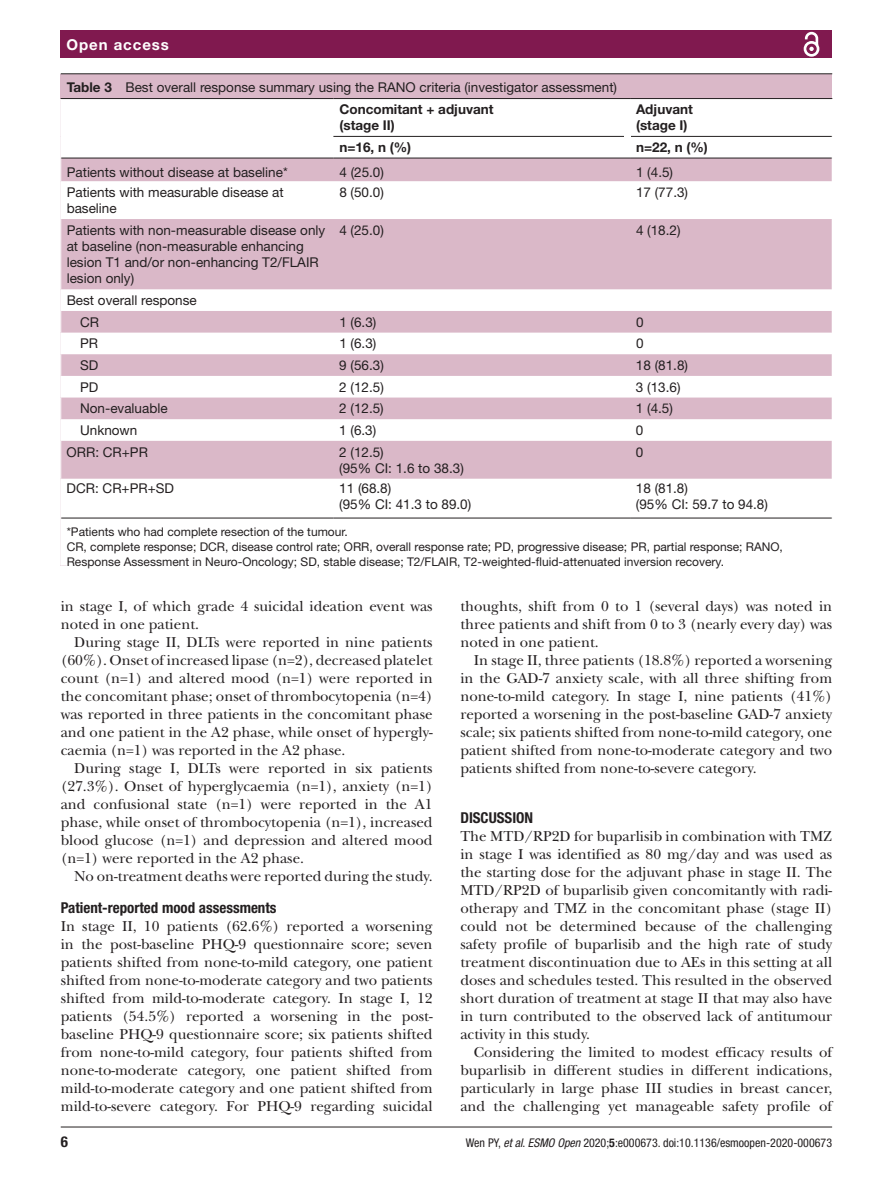
<style>
.page{position:relative;width:893px;height:1191px;background:#fff}
.page>*{position:absolute;margin:0;border:0;box-sizing:border-box;transform-origin:0 0}
.t1{font:15px/18px "New Baskerville";color:#231f20;text-align:justify}
.t2{font:700 condensed 15px "Helvetica Neue LT Std";color:#231f20}
.t3{font:700 15px "Helvetica Neue LT Std";letter-spacing:.065em;color:#fff}
.t4{font:13.5px/16.2px "Helvetica Neue LT Std";color:#231f20}
.t5{font:700 13.5px/16.2px "Helvetica Neue LT Std";color:#231f20}
.t6{font:12px/15px "Helvetica Neue LT Std";color:#231f20}
.t7{font:condensed 12px "Helvetica Neue LT Std";color:#231f20}
.s1{font-weight:700}
.s2{font-style:italic}
</style>
<div class="page">
<div style="left:61px;top:31px;width:771px;height:27px;background:#80194f"></div>
<hr style="left:61px;top:1126px;width:771px;height:1px;background:#231f20">
<svg style="left:803px;top:31px;width:17px;height:26px"></svg>
<div style="left:61px;top:74px;width:771px;height:491px;background:#dab8c8"></div>
<hr style="left:61px;top:73px;width:771px;height:1px;background:#231f20">
<svg style="left:61px;top:99px;width:771px;height:466px;fill:#fff"></svg>
<hr style="left:61px;top:158px;width:272px;height:1px;background:#231f20">
<hr style="left:61px;top:98px;width:272px;height:1px;background:#231f20">
<hr style="left:333px;top:98px;width:297px;height:1px;background:#231f20">
<hr style="left:630px;top:98px;width:202px;height:1px;background:#231f20">
<hr style="left:333px;top:136px;width:297px;height:1px;background:#231f20">
<hr style="left:333px;top:158px;width:297px;height:1px;background:#231f20">
<hr style="left:630px;top:136px;width:202px;height:1px;background:#231f20">
<hr style="left:630px;top:158px;width:202px;height:1px;background:#231f20">
<hr style="left:333px;top:517px;width:297px;height:1px;background:#231f20">
<hr style="left:61px;top:517px;width:272px;height:1px;background:#231f20">
<hr style="left:630px;top:517px;width:202px;height:1px;background:#231f20">
<svg style="left:60px;top:136px;width:1px;height:45px"></svg>
<svg style="left:60px;top:289px;width:1px;height:152px"></svg>
<hr style="left:67px;top:535px;width:765px;height:1px;background:#fff">
<svg style="left:624px;top:134px;width:6px;height:5px"></svg>
<p class="t3" style="left:66px;top:35px;width:104px">Open access</p>
<p class="t4" style="left:339px;top:76px;width:279px;line-height:22px;text-indent:-273px"><span class="s1">Table 3</span> Best overall response summary using the RANO criteria (investigator assessment)<br><span class="s1">Concomitant + adjuvant</span></p>
<p class="t5" style="left:339px;top:117px;width:57px">(stage II)</p>
<p class="t5" style="left:636px;top:101px;width:58px">Adjuvant (stage I)</p>
<p class="t5" style="left:339px;top:139px;width:73px">n=16, n (%)</p>
<p class="t5" style="left:636px;top:139px;width:73px">n=22, n (%)</p>
<p class="t4" style="left:67px;top:164px;width:223px">Patients without disease at baseline*</p>
<p class="t4" style="left:339px;top:164px;width:46px">4 (25.0)</p>
<p class="t4" style="left:636px;top:164px;width:39px">1 (4.5)</p>
<p class="t4" style="left:67px;top:184px;width:219px">Patients with measurable disease at baseline</p>
<p class="t4" style="left:339px;top:184px;width:46px">8 (50.0)</p>
<p class="t4" style="left:636px;top:184px;width:54px">17 (77.3)</p>
<p class="t4" style="left:67px;top:222px;width:260px">Patients with non-measurable disease only at baseline (non-measurable enhancing lesion T1 and/or non-enhancing T2/FLAIR lesion only)</p>
<p class="t4" style="left:339px;top:222px;width:46px">4 (25.0)</p>
<p class="t4" style="left:636px;top:222px;width:46px">4 (18.2)</p>
<p class="t4" style="left:80px;top:289px;width:118px;line-height:21.6px;text-indent:-13px">Best overall response<br>CR</p>
<p class="t4" style="left:339px;top:313px;width:39px">1 (6.3)</p>
<p class="t4" style="left:636px;top:313px;width:9px">0</p>
<p class="t4" style="left:80px;top:335px;width:19px">PR</p>
<p class="t4" style="left:339px;top:335px;width:39px">1 (6.3)</p>
<p class="t4" style="left:636px;top:335px;width:9px">0</p>
<p class="t4" style="left:80px;top:357px;width:20px">SD</p>
<p class="t4" style="left:339px;top:357px;width:46px">9 (56.3)</p>
<p class="t4" style="left:636px;top:357px;width:54px">18 (81.8)</p>
<p class="t4" style="left:80px;top:378px;width:20px">PD</p>
<p class="t4" style="left:339px;top:378px;width:46px">2 (12.5)</p>
<p class="t4" style="left:636px;top:378px;width:46px">3 (13.6)</p>
<p class="t4" style="left:80px;top:400px;width:89px">Non-evaluable</p>
<p class="t4" style="left:339px;top:400px;width:46px">2 (12.5)</p>
<p class="t4" style="left:636px;top:400px;width:39px">1 (4.5)</p>
<p class="t4" style="left:80px;top:422px;width:59px">Unknown</p>
<p class="t4" style="left:339px;top:422px;width:39px">1 (6.3)</p>
<p class="t4" style="left:636px;top:422px;width:9px">0</p>
<p class="t4" style="left:67px;top:443px;width:83px">ORR: CR+PR</p>
<p class="t4" style="left:339px;top:443px;width:126px">2 (12.5)<br>(95% CI: 1.6 to 38.3)</p>
<p class="t4" style="left:636px;top:443px;width:9px">0</p>
<p class="t4" style="left:67px;top:480px;width:109px">DCR: CR+PR+SD</p>
<p class="t4" style="left:339px;top:480px;width:134px">11 (68.8)<br>(95% CI: 41.3 to 89.0)</p>
<p class="t4" style="left:636px;top:480px;width:134px">18 (81.8)<br>(95% CI: 59.7 to 94.8)</p>
<p class="t6" style="left:67px;top:523px;width:718px">*Patients who had complete resection of the tumour.<br>CR, complete response; DCR, disease control rate; ORR, overall response rate; PD, progressive disease; PR, partial response; RANO,<br>Response Assessment in Neuro-Oncology; SD, stable disease; T2/FLAIR, T2-weighted-fluid-attenuated inversion recovery.</p>
<p class="t1" style="left:61px;top:597px;width:373px">in stage I, of which grade 4 suicidal ideation event was noted in one patient.</p>
<p class="t1" style="left:61px;top:633px;width:373px;text-indent:14px">During stage II, DLTs were reported in nine patients (60%). Onset of increased lipase (n=2), decreased platelet count (n=1) and altered mood (n=1) were reported in the concomitant phase; onset of thrombocytopenia (n=4) was reported in three patients in the concomitant phase and one patient in the A2 phase, while onset of hypergly&shy;caemia (n=1) was reported in the A2 phase.</p>
<p class="t1" style="left:61px;top:759px;width:373px;text-indent:14px">During stage I, DLTs were reported in six patients (27.3%). Onset of hyperglycaemia (n=1), anxiety (n=1) and confusional state (n=1) were reported in the A1 phase, while onset of thrombocytopenia (n=1), increased blood glucose (n=1) and depression and altered mood (n=1) were reported in the A2 phase.</p>
<p class="t1" style="left:74px;top:867px;width:360px">No on-treatment deaths were reported during the study.</p>
<p class="t2" style="left:61px;top:898px;width:217px">Patient-reported mood assessments</p>
<p class="t1" style="left:61px;top:917px;width:373px">In stage II, 10 patients (62.6%) reported a worsening in the post-baseline PHQ-9 questionnaire score; seven patients shifted from none-to-mild category, one patient shifted from none-to-moderate category and two patients shifted from mild-to-moderate category. In stage I, 12 patients (54.5%) reported a worsening in the post&shy;baseline PHQ-9 questionnaire score; six patients shifted from none-to-mild category, four patients shifted from none-to-moderate category, one patient shifted from mild-to-moderate category and one patient shifted from mild-to-severe category. For PHQ-9 regarding suicidal</p>
<p class="t1" style="left:460px;top:597px;width:373px">thoughts, shift from 0 to 1 (several days) was noted in three patients and shift from 0 to 3 (nearly every day) was noted in one patient.</p>
<p class="t1" style="left:460px;top:651px;width:373px;text-indent:14px">In stage II, three patients (18.8%) reported a worsening in the GAD-7 anxiety scale, with all three shifting from none-to-mild category. In stage I, nine patients (41%) reported a worsening in the post-baseline GAD-7 anxiety scale; six patients shifted from none-to-mild category, one patient shifted from none-to-moderate category and two patients shifted from none-to-severe category.</p>
<p class="t2" style="left:460px;top:808px;width:74px">Discussion</p>
<p class="t1" style="left:460px;top:827px;width:373px">The MTD/RP2D for buparlisib in combination with TMZ in stage I was identified as 80 mg/day and was used as the starting dose for the adjuvant phase in stage II. The MTD/RP2D of buparlisib given concomitantly with radi&shy;otherapy and TMZ in the concomitant phase (stage II) could not be determined because of the challenging safety profile of buparlisib and the high rate of study treatment discontinuation due to AEs in this setting at all doses and schedules tested. This resulted in the observed short duration of treatment at stage II that may also have in turn contributed to the observed lack of antitumour activity in this study.</p>
<p class="t1" style="left:460px;top:1043px;width:373px;text-indent:14px">Considering the limited to modest efficacy results of buparlisib in different studies in different indications, particularly in large phase III studies in breast cancer, and the challenging yet manageable safety profile of</p>
<p class="t2" style="left:61px;top:1132px;width:9px">6</p>
<p class="t7" style="left:466px;top:1135px;width:368px">Wen PY, <span class="s2">et al</span>. <span class="s2">ESMO Open</span> 2020;<span class="s1">5</span>:e000673. doi:10.1136/esmoopen-2020-000673</p>
</div>
